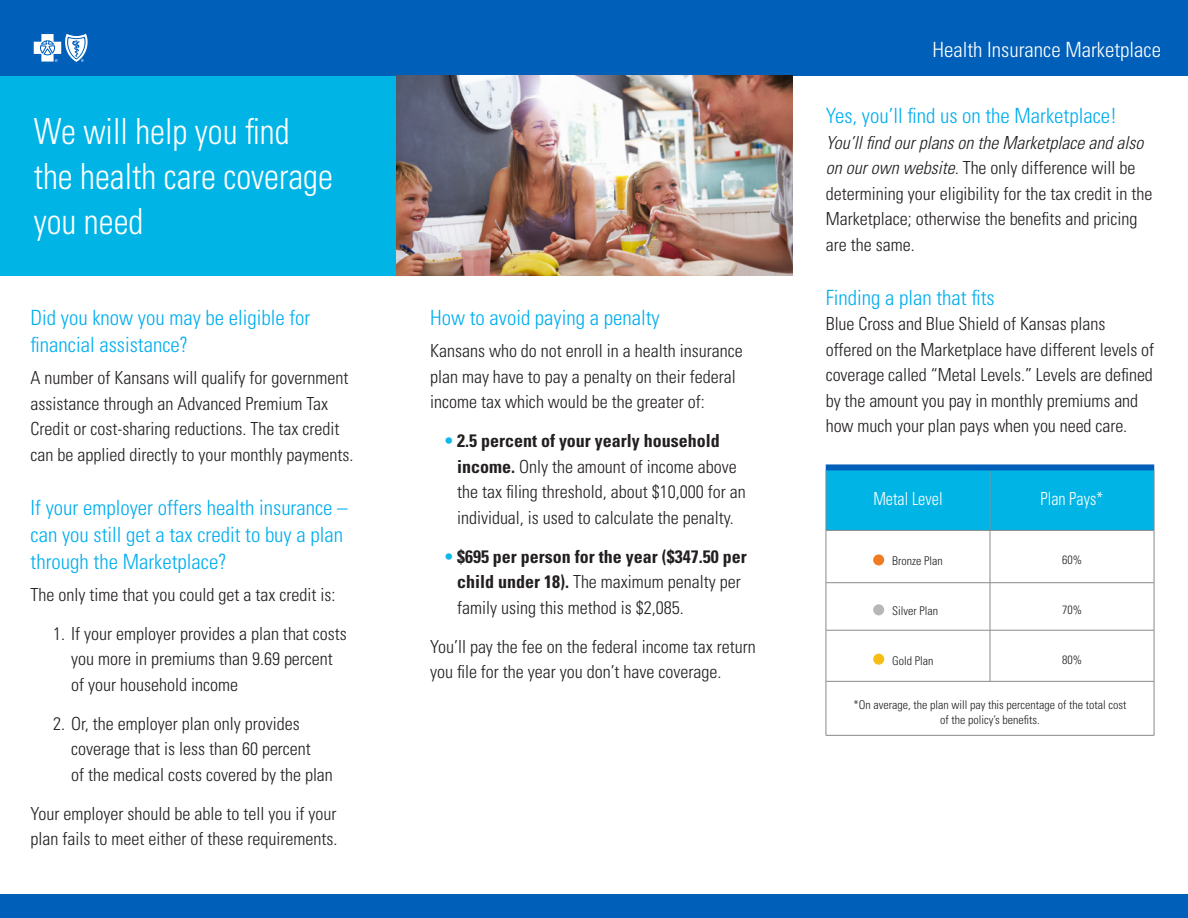
<style>
.page{position:relative;width:1188px;height:918px;background:#fff}
.page>*{position:absolute;margin:0;border:0;box-sizing:border-box;transform-origin:0 0}
.t1{font:300 condensed 36px/45px "Univers LT Std";color:#fff;scale:.93 1}
.t2{font:300 condensed 21px/27px "Univers LT Std";color:#00aeef}
.t3{font:300 condensed 21px "Univers LT Std";color:#fff}
.t4{font:300 condensed 18px/25.5px "Univers LT Std";color:#231f20}
.t5{font:300 condensed 18px "Univers LT Std";color:#fff;scale:.9 1}
.t6{font:300 condensed 12px/15px "Univers LT Std";color:#231f20;text-align:center}
.s1{color:#0db7e8}
.s2{font-weight:700}
.s3{font-style:italic}
</style>
<div class="page">
<div style="left:0;top:70px;width:396px;height:205px;background:#00b5e6"></div>
<div style="left:0;top:0;width:1188px;height:76px;background:#005fb9"></div>
<div style="left:0;top:895px;width:1188px;height:23px;background:#005fb9"></div>
<img style="left:396px;top:76px;width:397px;height:199px">
<svg style="left:34px;top:34px;width:54px;height:28px"></svg>
<div style="left:827px;top:470px;width:327px;height:60px;background:#00b5e6"></div>
<svg style="left:827px;top:531px;width:327px;height:204px"></svg>
<hr style="left:990px;top:470px;width:1px;height:60px;background:#8a8a8e">
<hr style="left:1154px;top:470px;width:1px;height:60px;background:#8a8a8e">
<hr style="left:826px;top:470px;width:1px;height:60px;background:#8a8a8e">
<div style="left:826px;top:464px;width:164px;height:6px;background:#005fb9"></div>
<div style="left:990px;top:464px;width:164px;height:6px;background:#005fb9"></div>
<hr style="left:990px;top:531px;width:1px;height:52px;background:#8a8a8e">
<hr style="left:990px;top:583px;width:1px;height:47px;background:#8a8a8e">
<hr style="left:990px;top:630px;width:1px;height:51px;background:#8a8a8e">
<hr style="left:1154px;top:531px;width:1px;height:52px;background:#8a8a8e">
<hr style="left:1154px;top:583px;width:1px;height:47px;background:#8a8a8e">
<hr style="left:1154px;top:630px;width:1px;height:51px;background:#8a8a8e">
<hr style="left:826px;top:530px;width:164px;height:1px;background:#8a8a8e">
<hr style="left:826px;top:531px;width:1px;height:52px;background:#8a8a8e">
<hr style="left:990px;top:530px;width:164px;height:1px;background:#8a8a8e">
<hr style="left:826px;top:582px;width:164px;height:1px;background:#8a8a8e">
<hr style="left:826px;top:583px;width:1px;height:47px;background:#8a8a8e">
<hr style="left:990px;top:582px;width:164px;height:1px;background:#8a8a8e">
<hr style="left:826px;top:630px;width:164px;height:1px;background:#8a8a8e">
<hr style="left:826px;top:630px;width:1px;height:51px;background:#8a8a8e">
<hr style="left:990px;top:630px;width:164px;height:1px;background:#8a8a8e">
<hr style="left:826px;top:681px;width:164px;height:1px;background:#8a8a8e">
<hr style="left:826px;top:682px;width:1px;height:53px;background:#8a8a8e">
<hr style="left:990px;top:681px;width:164px;height:1px;background:#8a8a8e">
<hr style="left:1154px;top:682px;width:1px;height:53px;background:#8a8a8e">
<hr style="left:826px;top:735px;width:164px;height:1px;background:#8a8a8e">
<hr style="left:990px;top:735px;width:164px;height:1px;background:#8a8a8e">
<div style="left:873px;top:554px;width:11px;height:11px;background:#ef7b23;border-radius:50%"></div>
<div style="left:873px;top:604px;width:11px;height:11px;background:#b7b7b7;border-radius:50%"></div>
<div style="left:873px;top:654px;width:11px;height:11px;background:#f6bd16;border-radius:50%"></div>
<h1 class="t1" style="left:34px;top:109px;width:323px">We will help you find the health care coverage you need</h1>
<p class="t2" style="left:31px;top:304px;width:281px">Did you know you may be eligible for financial assistance?</p>
<p class="t4" style="left:31px;top:365px;width:324px">A number of Kansans will qualify for government assistance through an Advanced Premium Tax Credit or cost-sharing reductions. The tax credit can be applied directly to your monthly payments.</p>
<p class="t2" style="left:31px;top:494px;width:319px">If your employer offers health insurance – can you still get a tax credit to buy a plan through the Marketplace?</p>
<p class="t4" style="left:31px;top:582px;width:306px">The only time that you could get a tax credit is:</p>
<p class="t4" style="left:71px;top:621px;width:277px;text-indent:-18px">1. If your employer provides a plan that costs you more in premiums than 9.69 percent of your household income</p>
<p class="t4" style="left:71px;top:711px;width:263px;text-indent:-18px">2. Or, the employer plan only provides coverage that is less than 60 percent<br>of the medical costs covered by the plan</p>
<p class="t4" style="left:31px;top:801px;width:308px">Your employer should be able to tell you if your plan fails to meet either of these requirements.</p>
<p class="t2" style="left:430px;top:304px;width:231px">How to avoid paying a penalty</p>
<p class="t4" style="left:430px;top:338px;width:314px">Kansans who do not enroll in a health insurance plan may have to pay a penalty on their federal income tax which would be the greater of:</p>
<p class="t4" style="left:457px;top:428px;width:290px;text-indent:-14px"><span class="s1">•</span><span class="s2">2.5 percent of your yearly household income.</span> Only the amount of income above the tax filing threshold, about $10,000 for an individual, is used to calculate the penalty.</p>
<p class="t4" style="left:457px;top:544px;width:291px;text-indent:-14px"><span class="s1">•</span><span class="s2">$695 per person for the year ($347.50 per child under 18).</span> The maximum penalty per family using this method is $2,085.</p>
<p class="t4" style="left:430px;top:634px;width:327px">You’ll pay the fee on the federal income tax return you file for the year you don’t have coverage.</p>
<p class="t3" style="left:932px;top:37px;width:230px">Health Insurance Marketplace</p>
<p class="t2" style="left:826px;top:102px;width:293px">Yes, you’ll find us on the Marketplace!</p>
<p class="t4" style="left:826px;top:130px;width:328px"><span class="s3">You’ll find our plans on the Marketplace and also on our own website.</span> The only difference will be determining your eligibility for the tax credit in the Marketplace; otherwise the benefits and pricing are the same.</p>
<p class="t2" style="left:826px;top:284px;width:171px">Finding a plan that fits</p>
<p class="t4" style="left:826px;top:311px;width:330px">Blue Cross and Blue Shield of Kansas plans offered on the Marketplace have different levels of coverage called “Metal Levels.” Levels are defined by the amount you pay in monthly premiums and how much your plan pays when you need care.</p>
<p class="t5" style="left:873px;top:488px;width:78px">Metal Level</p>
<p class="t5" style="left:1041px;top:488px;width:71px">Plan Pays*</p>
<p class="t6" style="left:892px;top:554px;width:52px">Bronze Plan</p>
<p class="t6" style="left:1062px;top:553px;width:21px">60%</p>
<p class="t6" style="left:892px;top:604px;width:47px">Silver Plan</p>
<p class="t6" style="left:1062px;top:602px;width:21px">70%</p>
<p class="t6" style="left:892px;top:653px;width:43px">Gold Plan</p>
<p class="t6" style="left:1062px;top:652px;width:21px">80%</p>
<p class="t6" style="left:853px;top:697px;width:275px">*On average, the plan will pay this percentage of the total cost of the policy’s benefits.</p>
</div>
